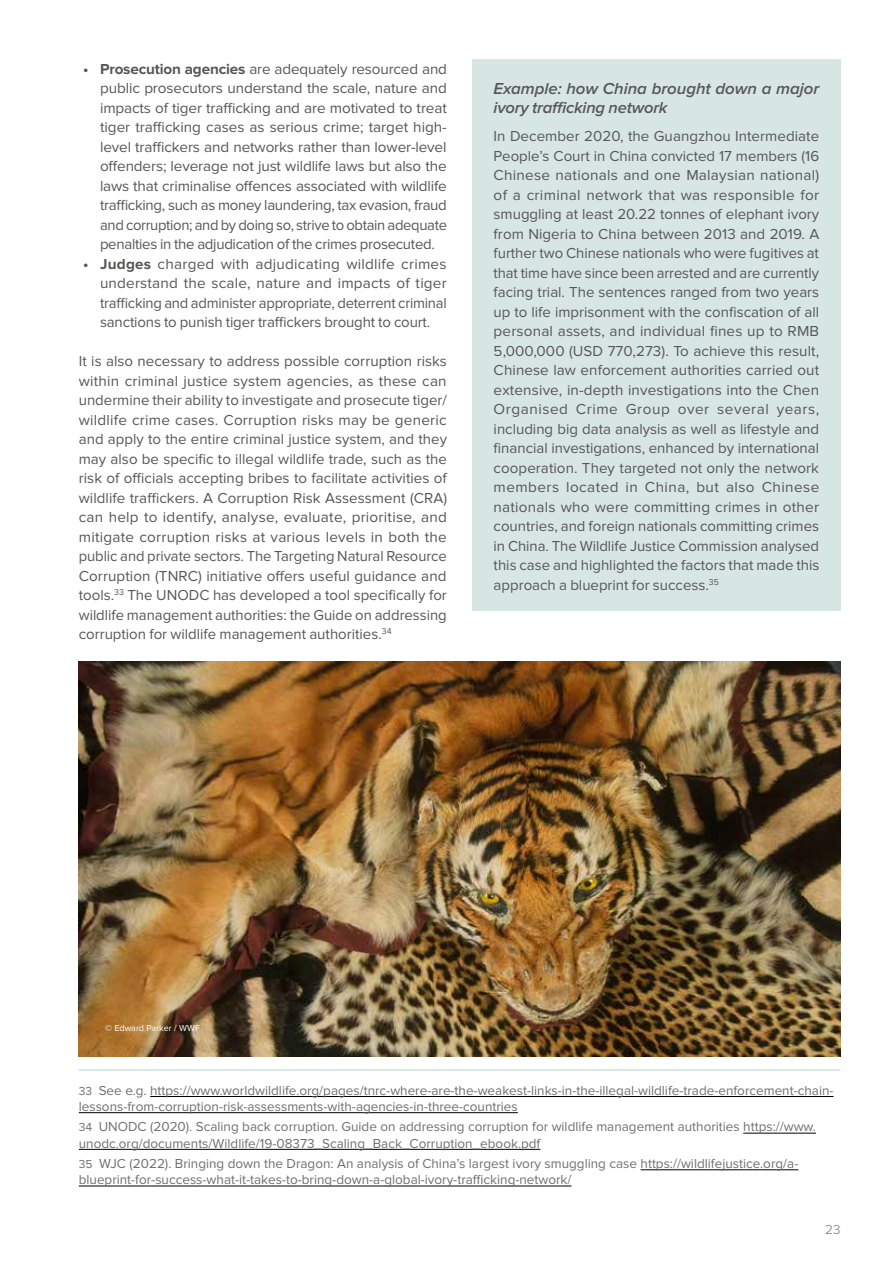
<style>
.page{position:relative;width:893px;height:1263px;background:#fff}
.page>*{position:absolute;margin:0;border:0;box-sizing:border-box;transform-origin:0 0}
.t1{font:italic 600 16.5px/19.5px "Proxima Nova";color:#575756}
.t2{font:15px/19.5px "Proxima Nova";letter-spacing:-.005em;color:#575756;text-align:justify}
.t3{font:13.5px/16.2px "Proxima Nova";color:#706f6f}
.t4{font:300 13.5px "Proxima Nova";color:#5d7d77}
.t5{font:9px "Proxima Nova";color:#fff}
.s1{font-weight:700}
.s2{font-size:12px}
</style>
<div class="page">
<hr style="left:79px;top:1069px;width:761px;height:1px;background:#b7d2cd">
<hr style="left:150px;top:1096px;width:683px;height:1px;background:#000">
<hr style="left:79px;top:1112px;width:439px;height:1px;background:#000">
<hr style="left:743px;top:1133px;width:73px;height:1px;background:#000">
<hr style="left:79px;top:1149px;width:461px;height:1px;background:#000">
<hr style="left:641px;top:1169px;width:157px;height:1px;background:#000">
<hr style="left:79px;top:1186px;width:492px;height:1px;background:#000">
<div style="left:472px;top:60px;width:368px;height:551px;background:#d7e5e3"></div>
<img style="left:79px;top:661px;width:761px;height:396px">
<p class="t2" style="left:100px;top:59px;width:348px;text-indent:-17px"><span class="s1">• Prosecution agencies</span> are adequately resourced and public prosecutors understand the scale, nature and impacts of tiger trafficking and are motivated to treat tiger trafficking cases as serious crime; target high&shy;level traffickers and networks rather than lower-level offenders; leverage not just wildlife laws but also the laws that criminalise offences associated with wildlife trafficking, such as money laundering, tax evasion, fraud and corruption; and by doing so, strive to obtain adequate penalties in the adjudication of the crimes prosecuted.</p>
<p class="t2" style="left:100px;top:254px;width:348px;text-indent:-17px"><span class="s1">• Judges</span> charged with adjudicating wildlife crimes understand the scale, nature and impacts of tiger trafficking and administer appropriate, deterrent criminal sanctions to punish tiger traffickers brought to court.</p>
<p class="t2" style="left:79px;top:351px;width:370px">It is also necessary to address possible corruption risks within criminal justice system agencies, as these can undermine their ability to investigate and prosecute tiger/ wildlife crime cases. Corruption risks may be generic and apply to the entire criminal justice system, and they may also be specific to illegal wildlife trade, such as the risk of officials accepting bribes to facilitate activities of wildlife traffickers. A Corruption Risk Assessment (CRA) can help to identify, analyse, evaluate, prioritise, and mitigate corruption risks at various levels in both the public and private sectors. The Targeting Natural Resource Corruption (TNRC) initiative offers useful guidance and tools.<sup>33</sup> The UNODC has developed a tool specifically for wildlife management authorities: the Guide on addressing corruption for wildlife management authorities.<sup>34</sup></p>
<p class="t1" style="left:494px;top:79px;width:327px">Example: how China brought down a major ivory trafficking network</p>
<p class="t2" style="left:494px;top:127px;width:327px">In December 2020, the Guangzhou Intermediate People’s Court in China convicted 17 members (16<br>Chinese nationals and one Malaysian national) of a criminal network that was responsible for smuggling at least 20.22 tonnes of elephant ivory from Nigeria to China between 2013 and 2019. A further two Chinese nationals who were fugitives at that time have since been arrested and are currently facing trial. The sentences ranged from two years up to life imprisonment with the confiscation of all personal assets, and individual fines up to RMB 5,000,000 (USD 770,273). To achieve this result, Chinese law enforcement authorities carried out extensive, in-depth investigations into the Chen Organised Crime Group over several years, including big data analysis as well as lifestyle and financial investigations, enhanced by international cooperation. They targeted not only the network members located in China, but also Chinese nationals who were committing crimes in other countries, and foreign nationals committing crimes in China. The Wildlife Justice Commission analysed this case and highlighted the factors that made this approach a blueprint for success.<sup>35</sup></p>
<p class="t5" style="left:105px;top:1022px;width:97px">© Edward Parker / WWF</p>
<p class="t3" style="left:79px;top:1082px;width:756px"><span class="s2">33</span> See e.g. https://www.worldwildlife.org/pages/tnrc-where-are-the-weakest-links-in-the-illegal-wildlife-trade-enforcement-chain&shy;lessons-from-corruption-risk-assessments-with-agencies-in-three-countries</p>
<p class="t3" style="left:79px;top:1119px;width:739px"><span class="s2">34</span> UNODC (2020). Scaling back corruption. Guide on addressing corruption for wildlife management authorities https://www. unodc.org/documents/Wildlife/19-08373_Scaling_Back_Corruption_ebook.pdf</p>
<p class="t3" style="left:79px;top:1155px;width:721px"><span class="s2">35</span> WJC (2022). Bringing down the Dragon: An analysis of China’s largest ivory smuggling case https://wildlifejustice.org/a&shy;blueprint-for-success-what-it-takes-to-bring-down-a-global-ivory-trafficking-network/</p>
<p class="t4" style="left:825px;top:1222px;width:17px">23</p>
</div>
